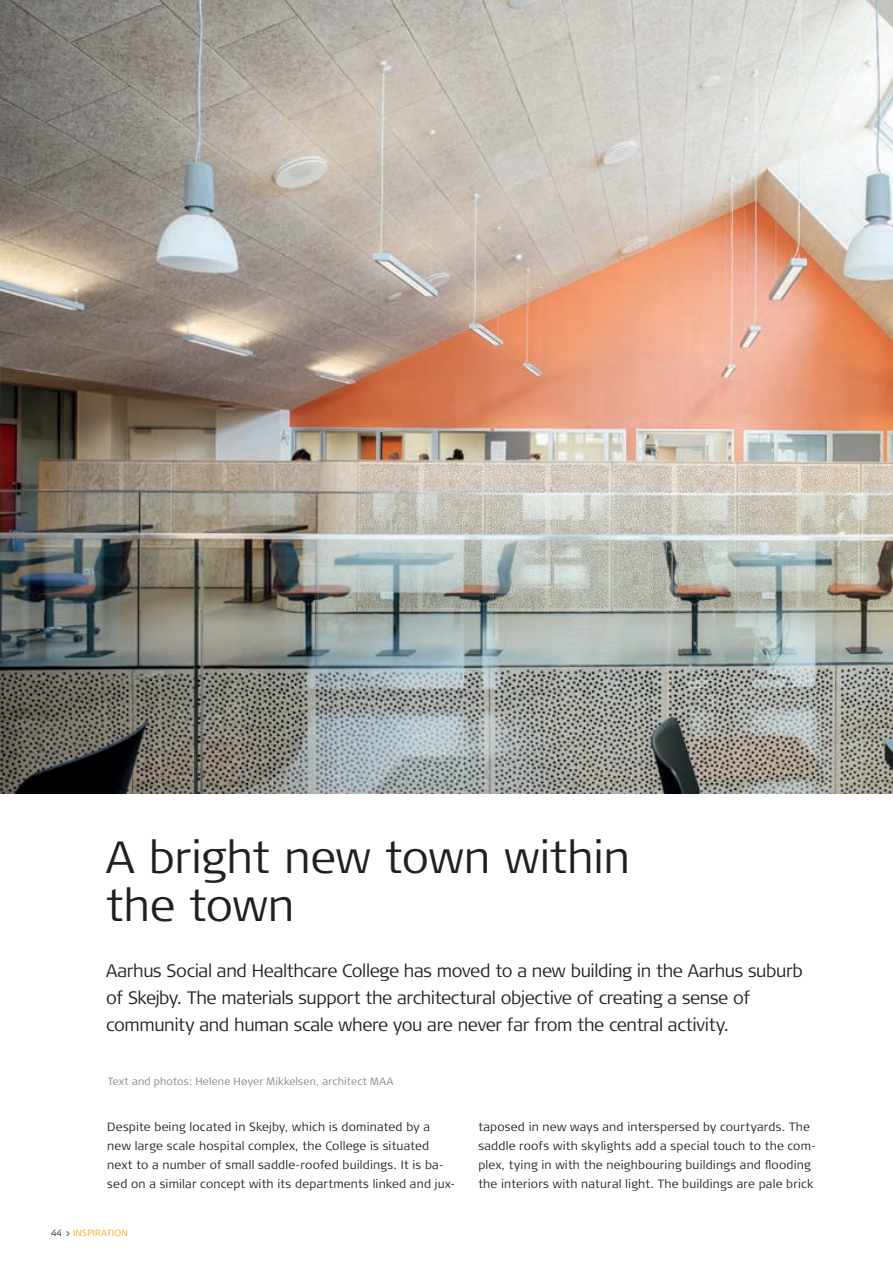
<style>
.page{position:relative;width:893px;height:1263px;background:#fff}
.page>*{position:absolute;margin:0;border:0;box-sizing:border-box;transform-origin:0 0}
.t1{font:300 45px/48px "Signa Column";letter-spacing:-.01em;color:#231f20}
.t2{font:300 18px/27px "Signa Column";letter-spacing:-.025em;color:#231f20}
.t3{font:300 12px/18.8px "Signa Column";letter-spacing:.015em;color:#231f20}
.t4{font:300 10.5px "Signa Column";letter-spacing:.02em;color:#808285}
.t5{font:300 9px "Signa Column";letter-spacing:.03em;color:#f9a51b}
.s1{color:#231f20}
</style>
<div class="page">
<img style="left:0;top:0;width:893px;height:794px">
<h1 class="t1" style="left:106px;top:833px;width:525px">A bright new town within the town</h1>
<p class="t2" style="left:106px;top:957px;width:698px">Aarhus Social and Healthcare College has moved to a new building in the Aarhus suburb of Skejby. The materials support the architectural objective of creating a sense of community and human scale where you are never far from the central activity.</p>
<p class="t4" style="left:108px;top:1075px;width:287px">Text and photos: Helene Høyer Mikkelsen, architect MAA</p>
<p class="t3" style="left:107px;top:1118px;width:350px">Despite being located in Skejby, which is dominated by a new large scale hospital complex, the College is situated next to a number of small saddle-roofed buildings. It is ba&shy;sed on a similar concept with its departments linked and jux-</p>
<p class="t3" style="left:478px;top:1118px;width:339px">taposed in new ways and interspersed by courtyards. The saddle roofs with skylights add a special touch to the com&shy;plex, tying in with the neighbouring buildings and flooding the interiors with natural light. The buildings are pale brick</p>
<p class="t5" style="left:51px;top:1228px;width:78px"><span class="s1">44 &gt;</span> INSPIRATION</p>
</div>
